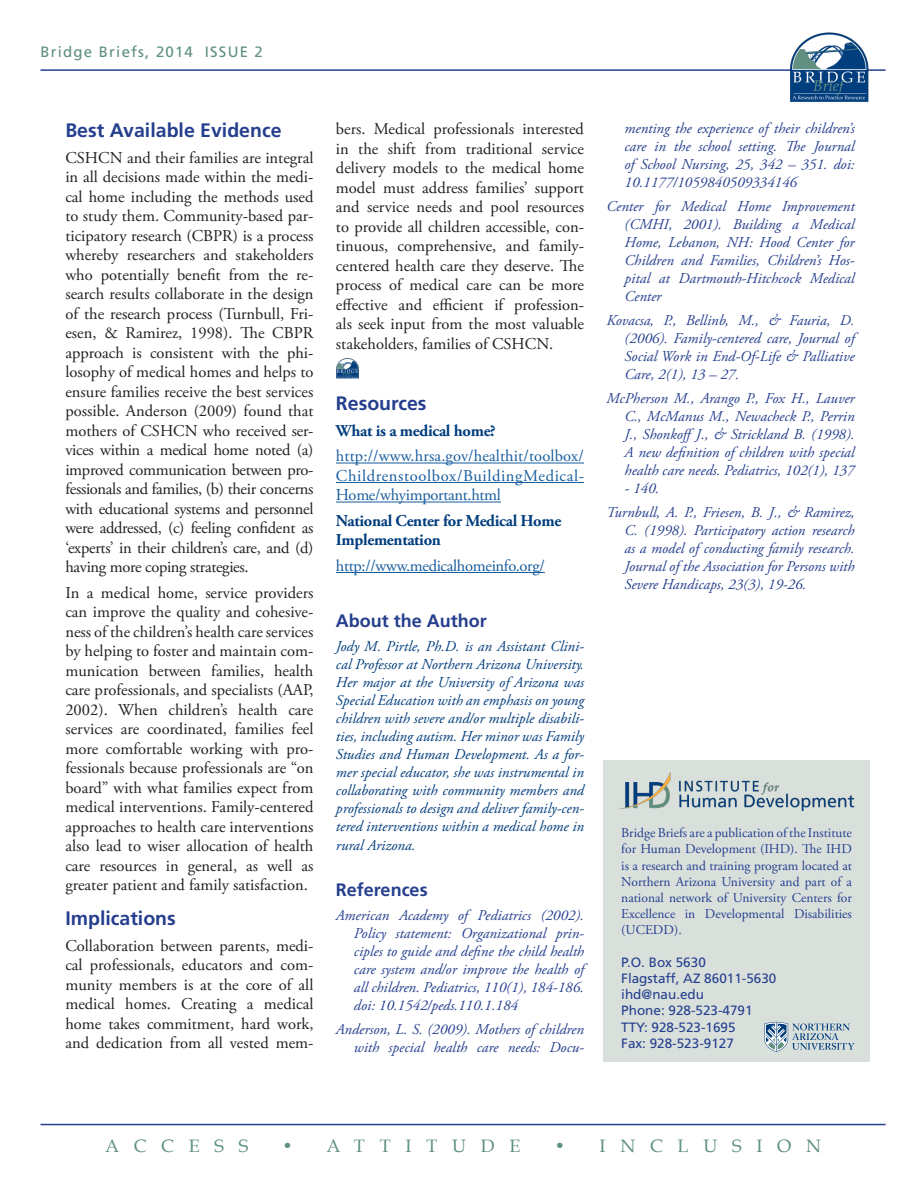
<style>
.page{position:relative;width:918px;height:1188px;background:#fff}
.page>*{position:absolute;margin:0;border:0;box-sizing:border-box;transform-origin:0 0}
.Article_Head{font:700 19.5px "Frutiger LT Std";color:#253f8e}
.subhead{font:700 19.5px "Frutiger LT Std";color:#253f8e}
.t1{font:18px "Book Antiqua";letter-spacing:.82em;color:#5e9081}
.Article_Head-2{font:700 18px "Frutiger LT Std";color:#253f8e}
.Article_body{font:16.5px/19.5px "Adobe Garamond Pro";color:#231f20;text-align:justify}
.Article_body-2{font:16.5px/19.5px "Adobe Garamond Pro";letter-spacing:-.02em;color:#175d9e;text-align:justify}
.Article_body-3{font:700 16.5px/19.5px "Adobe Garamond Pro";letter-spacing:-.02em;color:#013d7d}
.author{font:italic 15px/18px "Adobe Garamond Pro";color:#253f8e;text-align:justify}
.Article_body-4{font:italic 15px/18px "Adobe Garamond Pro";color:#013d7d;text-align:justify}
.t2{font:15px "Frutiger LT Std";letter-spacing:.08em;color:#5e9081}
.t3{font:13.5px/16.2px "Adobe Garamond Pro";color:#253f8e;text-align:justify}
.Article_Head-3{font:13.5px "Frutiger LT Std";color:#253f8e}
</style>
<div class="page">
<div style="left:603px;top:761px;width:267px;height:301px;background:#d9e0dc"></div>
<img style="left:618px;top:772px;width:237px;height:40px">
<svg style="left:764px;top:1022px;width:91px;height:30px"></svg>
<hr style="left:40px;top:69px;width:846px;height:2px;background:#253f8e">
<hr style="left:336px;top:463px;width:248px;height:1px;background:#175d9e">
<hr style="left:336px;top:482px;width:248px;height:1px;background:#175d9e">
<hr style="left:336px;top:502px;width:165px;height:1px;background:#175d9e">
<hr style="left:336px;top:572px;width:209px;height:1px;background:#175d9e">
<hr style="left:40px;top:1124px;width:846px;height:1px;background:#253f8e">
<img style="left:788px;top:32px;width:82px;height:70px">
<img style="left:336px;top:358px;width:23px;height:21px">
<p class="t2" style="left:40px;top:43px;width:224px">Bridge Briefs, 2014 ISSUE 2</p>
<p class="Article_Head" style="left:65px;top:119px;width:218px">Best Available Evidence</p>
<p class="Article_body" style="left:65px;top:148px;width:250px">CSHCN and their families are integral in all decisions made within the medi&shy;cal home including the methods used to study them. Community-based par&shy;ticipatory research (CBPR) is a process whereby researchers and stakeholders who potentially benefit from the re&shy;search results collaborate in the design of the research process (Turnbull, Fri&shy;esen, &amp; Ramirez, 1998). The CBPR approach is consistent with the phi&shy;losophy of medical homes and helps to ensure families receive the best services possible. Anderson (2009) found that mothers of CSHCN who received ser&shy;vices within a medical home noted (a) improved communication between pro&shy;fessionals and families, (b) their concerns with educational systems and personnel were addressed, (c) feeling confident as ‘experts’ in their children’s care, and (d) having more coping strategies.</p>
<p class="Article_body" style="left:65px;top:583px;width:250px">In a medical home, service providers can improve the quality and cohesive&shy;ness of the children’s health care services by helping to foster and maintain com&shy;munication between families, health care professionals, and specialists (AAP, 2002). When children’s health care services are coordinated, families feel more comfortable working with pro&shy;fessionals because professionals are “on board” with what families expect from medical interventions. Family-centered approaches to health care interventions also lead to wiser allocation of health care resources in general, as well as greater patient and family satisfaction.</p>
<p class="Article_Head" style="left:65px;top:907px;width:112px">Implications</p>
<p class="Article_body" style="left:65px;top:937px;width:250px">Collaboration between parents, medi&shy;cal professionals, educators and com&shy;munity members is at the core of all medical homes. Creating a medical home takes commitment, hard work, and dedication from all vested mem-</p>
<p class="Article_body" style="left:336px;top:120px;width:250px">bers. Medical professionals interested in the shift from traditional service delivery models to the medical home model must address families’ support and service needs and pool resources to provide all children accessible, con&shy;tinuous, comprehensive, and family&shy;centered health care they deserve. The process of medical care can be more effective and efficient if profession&shy;als seek input from the most valuable stakeholders, families of CSHCN.</p>
<p class="subhead" style="left:336px;top:392px;width:92px">Resources</p>
<p class="Article_body-3" style="left:336px;top:421px;width:161px">What is a medical home?</p>
<p class="Article_body-2" style="left:336px;top:447px;width:250px">http://www.hrsa.gov/healthit/toolbox/ Childrenstoolbox/BuildingMedical-Home/whyimportant.html</p>
<p class="Article_body-3" style="left:336px;top:511px;width:227px">National Center for Medical Home<br>Implementation</p>
<p class="Article_body-2" style="left:336px;top:556px;width:210px">http://www.medicalhomeinfo.org/</p>
<p class="Article_Head-2" style="left:336px;top:610px;width:153px">About the Author</p>
<p class="Article_body-4" style="left:336px;top:638px;width:250px">Jody M. Pirtle, Ph.D. is an Assistant Clini&shy;cal Professor at Northern Arizona University.<br>Her major at the University of Arizona was Special Education with an emphasis on young children with severe and/or multiple disabili&shy;ties, including autism. Her minor was Family Studies and Human Development. As a for&shy;mer special educator, she was instrumental in collaborating with community members and professionals to design and deliver family-cen&shy;tered interventions within a medical home in</p>
<p class="Article_body-4" style="left:336px;top:837px;width:81px">rural Arizona.</p>
<p class="Article_Head-2" style="left:336px;top:879px;width:93px">References</p>
<p class="author" style="left:354px;top:907px;width:232px;text-indent:-18px">American Academy of Pediatrics (2002).<br>Policy statement: Organizational prin&shy;ciples to guide and define the child health care system and/or improve the health of all children. Pediatrics, 110(1), 184-186. doi: 10.1542/peds.110.1.184</p>
<p class="author" style="left:336px;top:1021px;width:250px;text-align:right">Anderson, L. S. (2009). Mothers of children with special health care needs: Docu-</p>
<p class="author" style="left:625px;top:120px;width:232px">menting the experience of their children’s care in the school setting. The Journal of School Nursing, 25, 342 – 351. doi:<br>10.1177/1059840509334146</p>
<p class="author" style="left:625px;top:198px;width:232px;text-indent:-18px">Center for Medical Home Improvement (CMHI, 2001). Building a Medical Home, Lebanon, NH: Hood Center for Children and Families, Children’s Hos&shy;pital at Dartmouth-Hitchcock Medical Center</p>
<p class="author" style="left:625px;top:312px;width:232px;text-indent:-18px">Kovacsa, P., Bellinb, M., &amp; Fauria, D. (2006). Family-centered care, Journal of Social Work in End-Of-Life &amp; Palliative Care, 2(1), 13 – 27.</p>
<p class="author" style="left:625px;top:390px;width:232px;text-indent:-18px">McPherson M., Arango P., Fox H., Lauver C., McManus M., Newacheck P., Perrin J., ShonkoffJ., &amp; Strickland B. (1998).<br>A new definition of children with special health care needs. Pediatrics, 102(1), 137</p>
<p class="author" style="left:625px;top:480px;width:36px">- 140.</p>
<p class="author" style="left:625px;top:504px;width:232px;text-indent:-18px">Turnbull, A. P., Friesen, B. J., &amp; Ramirez, C. (1998). Participatory action research as a model of conducting family research.<br>Journal of the Association for Persons with Severe Handicaps, 23(3), 19-26.</p>
<p class="t3" style="left:621px;top:825px;width:232px">Bridge Briefs are a publication of the Institute for Human Development (IHD). The IHD is a research and training program located at Northern Arizona University and part of a national network of University Centers for Excellence in Developmental Disabilities (UCEDD).</p>
<p class="Article_Head-3" style="left:621px;top:954px;width:86px">P.O. Box 5630</p>
<p class="Article_Head-3" style="left:621px;top:970px;width:157px">Flagstaff, AZ 86011-5630</p>
<p class="Article_Head-3" style="left:621px;top:987px;width:84px">ihd@nau.edu</p>
<p class="Article_Head-3" style="left:621px;top:1003px;width:133px">Phone: 928-523-4791</p>
<p class="Article_Head-3" style="left:621px;top:1019px;width:116px">TTY: 928-523-1695</p>
<p class="Article_Head-3" style="left:621px;top:1035px;width:114px">Fax: 928-523-9127</p>
<p class="t1" style="left:105px;top:1134px;width:145px">ACCESS</p>
<p class="t1" style="left:282px;top:1134px;width:240px">• ATTITUDE</p>
<p class="t1" style="left:555px;top:1134px;width:268px">• INCLUSION</p>
</div>
